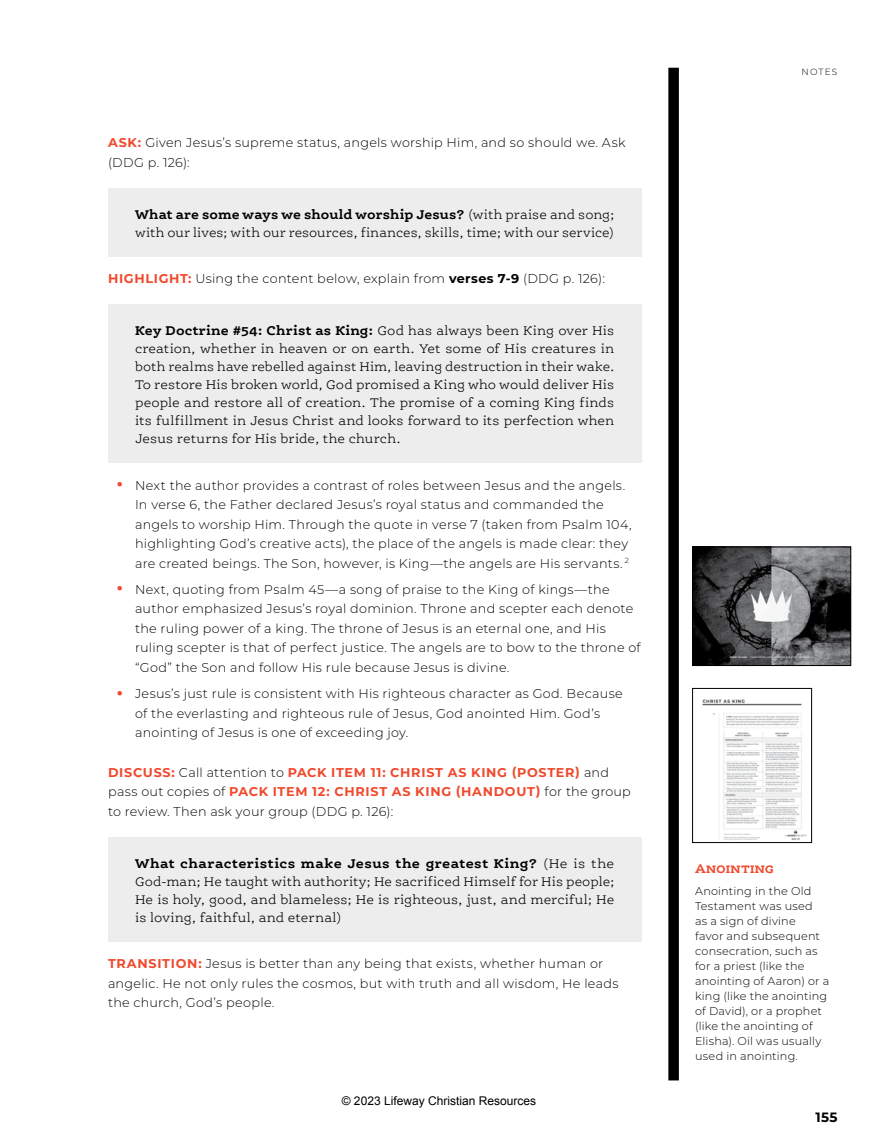
<style>
.page{position:relative;width:878px;height:1148px;background:#fff}
.page>*{position:absolute;margin:0;border:0;box-sizing:border-box;transform-origin:0 0}
.t1{font:300 13.5px/18px "Ernestine Pro";letter-spacing:.005em;color:#000;text-align:justify}
.t2{font:700 13.5px "Ernestine Pro";letter-spacing:-.015em;color:#f0492d}
.t3{font:700 13.5px "Montserrat";color:#000}
.t4{font:300 12.75px/19.5px "Montserrat";letter-spacing:.02em;color:#000}
.t5{font:12px "Arial";color:#000}
.t6{font:300 11.25px/15px "Montserrat";letter-spacing:.015em;color:#000}
.t7{font:300 9px "Montserrat";letter-spacing:.125em;color:#000}
.s1{font-weight:700;color:#f0492d}
.s2{font-weight:700}
.s3{font-size:36px;color:#f0492d}
</style>
<div class="page">
<div style="left:668px;top:68px;width:10px;height:1012px;background:#000"></div>
<div style="left:108px;top:188px;width:533px;height:69px;background:#ededee"></div>
<div style="left:108px;top:304px;width:533px;height:159px;background:#ededee"></div>
<div style="left:108px;top:837px;width:533px;height:105px;background:#ededee"></div>
<img style="left:694px;top:549px;width:154px;height:114px">
<div style="left:692px;top:547px;width:158px;height:118px;border:1px solid #000"></div>
<img style="left:702px;top:699px;width:105px;height:141px">
<div style="left:692px;top:688px;width:119px;height:154px;border:1px solid #000"></div>
<p class="t4" style="left:108px;top:133px;width:519px"><span class="s1">ASK:</span> Given Jesus’s supreme status, angels worship Him, and so should we. Ask (DDG p. 126):</p>
<p class="t1" style="left:135px;top:205px;width:481px"><span class="s2">What are some ways we should worship Jesus?</span> (with praise and song; with our lives; with our resources, finances, skills, time; with our service)</p>
<p class="t4" style="left:108px;top:268px;width:498px"><span class="s1">HIGHLIGHT:</span> Using the content below, explain from <span class="s2">verses 7-9</span> (DDG p. 126):</p>
<p class="t1" style="left:135px;top:321px;width:481px"><span class="s2">Key Doctrine #54: Christ as King:</span> God has always been King over His creation, whether in heaven or on earth. Yet some of His creatures in both realms have rebelled against Him, leaving destruction in their wake.<br>To restore His broken world, God promised a King who would deliver His people and restore all of creation. The promise of a coming King finds its fulfillment in Jesus Christ and looks forward to its perfection when Jesus returns for His bride, the church.</p>
<p class="t4" style="left:135px;top:475px;width:498px;text-indent:-20px"><span class="s3">•</span> Next the author provides a contrast of roles between Jesus and the angels.<br>In verse 6, the Father declared Jesus’s royal status and commanded the angels to worship Him. Through the quote in verse 7 (taken from Psalm 104, highlighting God’s creative acts), the place of the angels is made clear: they are created beings. The Son, however, is King—the angels are His servants. <sup>2</sup></p>
<p class="t4" style="left:135px;top:579px;width:507px;text-indent:-20px"><span class="s3">•</span> Next, quoting from Psalm 45—a song of praise to the King of kings—the author emphasized Jesus’s royal dominion. Throne and scepter each denote the ruling power of a king. The throne of Jesus is an eternal one, and His ruling scepter is that of perfect justice. The angels are to bow to the throne of “God” the Son and follow His rule because Jesus is divine.</p>
<p class="t4" style="left:135px;top:683px;width:489px;text-indent:-20px"><span class="s3">•</span> Jesus’s just rule is consistent with His righteous character as God. Because of the everlasting and righteous rule of Jesus, God anointed Him. God’s anointing of Jesus is one of exceeding joy.</p>
<p class="t4" style="left:108px;top:762px;width:524px"><span class="s1">DISCUSS:</span> Call attention to <span class="s1">PACK ITEM 11: CHRIST AS KING (POSTER)</span> and pass out copies of <span class="s1">PACK ITEM 12: CHRIST AS KING (HANDOUT)</span> for the group to review. Then ask your group (DDG p. 126):</p>
<p class="t1" style="left:135px;top:854px;width:481px"><span class="s2">What characteristics make Jesus the greatest King?</span> (He is the God-man; He taught with authority; He sacrificed Himself for His people; He is holy, good, and blameless; He is righteous, just, and merciful; He is loving, faithful, and eternal)</p>
<p class="t4" style="left:108px;top:953px;width:512px"><span class="s1">TRANSITION:</span> Jesus is better than any being that exists, whether human or angelic. He not only rules the cosmos, but with truth and all wisdom, He leads the church, God’s people.</p>
<p class="t5" style="left:342px;top:1092px;width:196px">© 2023 Lifeway Christian Resources</p>
<p class="t7" style="left:801px;top:66px;width:37px">NOTES</p>
<p class="t2" style="left:695px;top:860px;width:81px">Anointing</p>
<p class="t6" style="left:695px;top:883px;width:136px">Anointing in the Old<br>Testament was used<br>as a sign of divine<br>favor and subsequent consecration, such as for a priest (like the anointing of Aaron) or a king (like the anointing of David), or a prophet (like the anointing of<br>Elisha). Oil was usually used in anointing.</p>
<p class="t3" style="left:815px;top:1107px;width:23px">155</p>
</div>
